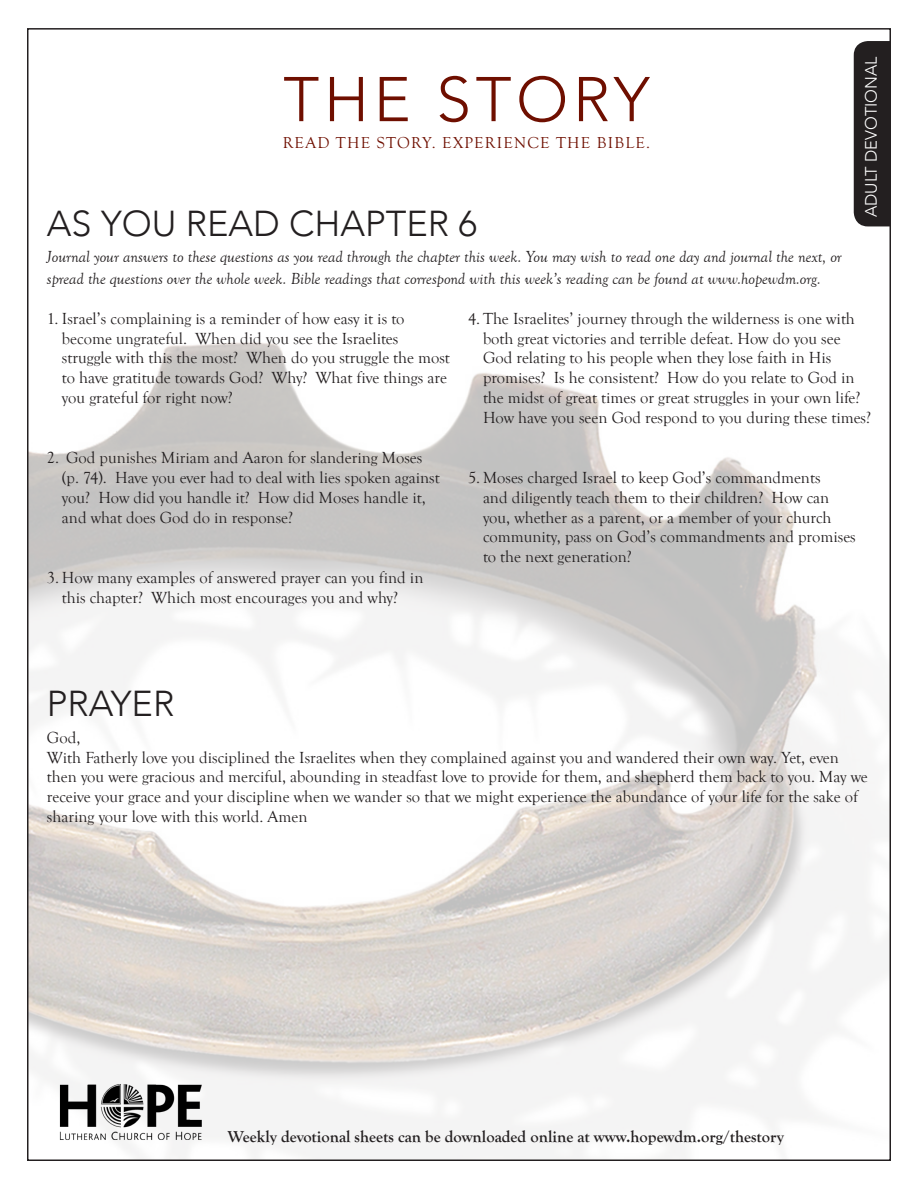
<style>
.page{position:relative;width:918px;height:1188px;background:#fff}
.page>*{position:absolute;margin:0;border:0;box-sizing:border-box;transform-origin:0 0}
.t1{font:300 62.4px "Avenir LT";letter-spacing:.075em;color:#6f0f00}
.t2{font:300 36px "Avenir LT";color:#231f20}
.t3{font:16.5px/19.8px "Goudy Old Style T";color:#231f20}
.t4{font:italic 16.5px/21.6px "Goudy Old Style T";color:#231f20}
.t5{font:700 16.5px "Goudy Old Style T";color:#231f20}
.t6{font:300 16.5px "Avenir LT";color:#fff}
.t7{font:16.2px "Goudy Old Style T";letter-spacing:.075em;color:#6f0f00}
</style>
<div class="page">
<img style="left:30px;top:164px;width:858px;height:994px">
<img style="left:54px;top:1082px;width:152px;height:59px">
<div style="left:854px;top:41px;width:36px;height:185px;background:#231f20"></div>
<p class="t6" style="left:862px;top:217px;width:162px;rotate:-90deg">ADULT DEVOTIONAL</p>
<p class="t1" style="left:283px;top:63px;width:368px">THE STORY</p>
<p class="t7" style="left:283px;top:134px;width:369px">READ THE STORY. EXPERIENCE THE BIBLE.</p>
<p class="t2" style="left:47px;top:202px;width:432px">AS YOU READ CHAPTER 6</p>
<p class="t4" style="left:47px;top:246px;width:796px">Journal your answers to these questions as you read through the chapter this week. You may wish to read one day and journal the next, or spread the questions over the whole week. Bible readings that correspond with this week’s reading can be found at www.hopewdm.org.</p>
<p class="t3" style="left:62px;top:309px;width:389px;text-indent:-15px">1. Israel’s complaining is a reminder of how easy it is to become ungrateful. When did you see the Israelites struggle with this the most? When do you struggle the most to have gratitude towards God? Why? What five things are you grateful for right now?</p>
<p class="t3" style="left:483px;top:309px;width:390px;text-indent:-15px">4. The Israelites’ journey through the wilderness is one with both great victories and terrible defeat. How do you see God relating to his people when they lose faith in His promises? Is he consistent? How do you relate to God in the midst of great times or great struggles in your own life?<br>How have you seen God respond to you during these times?</p>
<p class="t3" style="left:62px;top:448px;width:379px;text-indent:-15px">2. God punishes Miriam and Aaron for slandering Moses (p. 74). Have you ever had to deal with lies spoken against you? How did you handle it? How did Moses handle it, and what does God do in response?</p>
<p class="t3" style="left:62px;top:568px;width:363px;text-indent:-15px">3. How many examples of answered prayer can you find in this chapter? Which most encourages you and why?</p>
<p class="t3" style="left:483px;top:468px;width:374px;text-indent:-15px">5. Moses charged Israel to keep God’s commandments<br>and diligently teach them to their children? How can you, whether as a parent, or a member of your church community, pass on God’s commandments and promises to the next generation?</p>
<p class="t2" style="left:47px;top:683px;width:129px">PRAYER</p>
<p class="t3" style="left:47px;top:728px;width:35px">God,</p>
<p class="t3" style="left:47px;top:748px;width:822px">With Fatherly love you disciplined the Israelites when they complained against you and wandered their own way. Yet, even then you were gracious and merciful, abounding in steadfast love to provide for them, and shepherd them back to you. May we receive your grace and your discipline when we wander so that we might experience the abundance of your life for the sake of sharing your love with this world. Amen</p>
<p class="t5" style="left:228px;top:1127px;width:558px">Weekly devotional sheets can be downloaded online at www.hopewdm.org/thestory</p>
</div>
